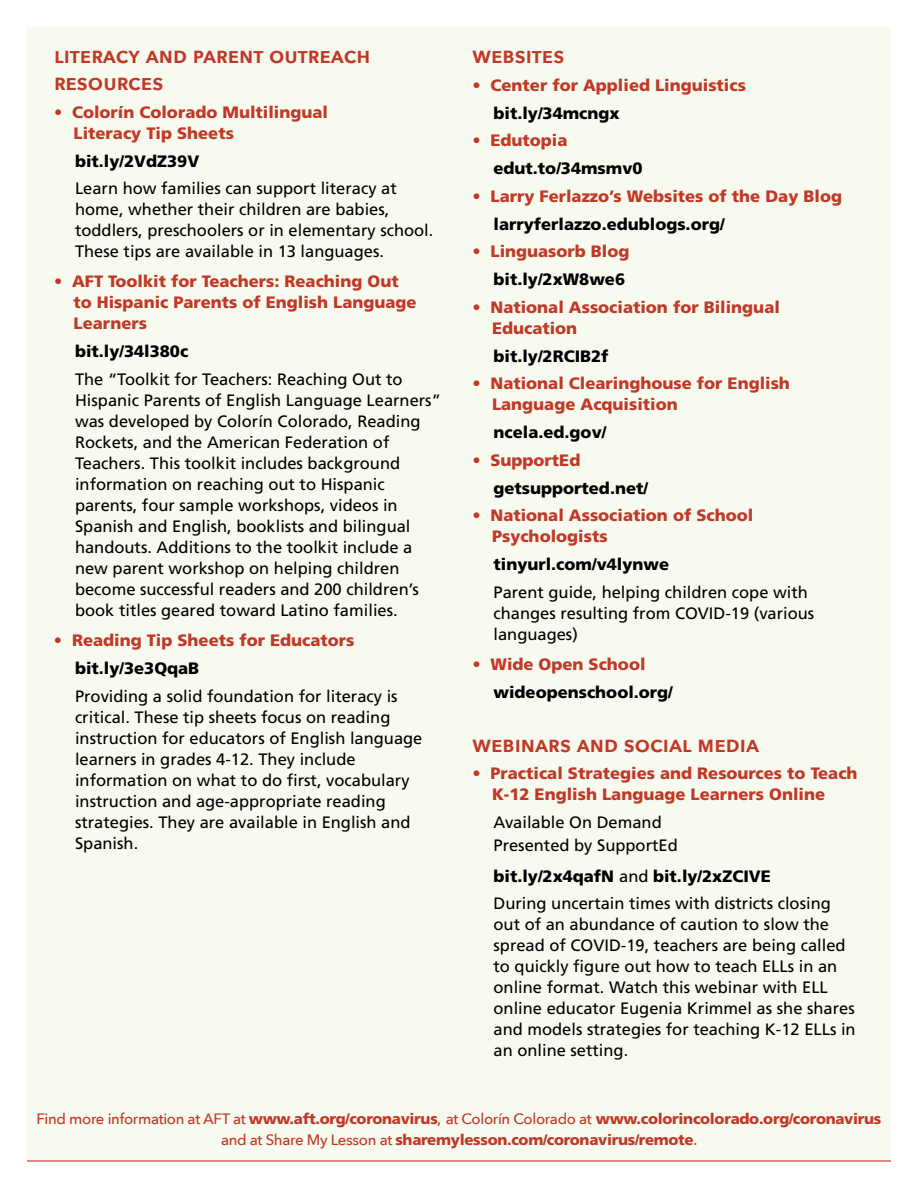
<style>
.page{position:relative;width:918px;height:1188px;background:#fff}
.page>*{position:absolute;margin:0;border:0;box-sizing:border-box;transform-origin:0 0}
.t1{font:600 22.5px/27px "Avenir Next";color:#c13827}
.t2{font:16.5px/21px "Frutiger LT Std";color:#000}
.t3{font:900 16.5px/21px "Frutiger LT Std";color:#c13827}
.t4{font:900 16.5px/27.8px "Frutiger LT Std";color:#000}
.t5{font:900 15px/21px "Frutiger LT Std";letter-spacing:-.02em;color:#c13827;text-align:center}
.s1{font-weight:400}
.s2{color:#000}
.s3{font-weight:400;color:#c13827}
.s4{color:#c13827}
.s5{font-weight:900}
.s6{font-family:"Avenir Next";font-weight:500}
</style>
<div class="page">
<div style="left:27px;top:27px;width:864px;height:1134px;background:#f7faef"></div>
<hr style="left:27px;top:1160px;width:864px;height:2px;background:#c13827">
<h1 class="t1" style="left:54px;top:41px;width:318px">literacy and parent outreach resources</h1>
<p class="t3" style="left:74px;top:101px;width:256px;text-indent:-20px"><span class="s1">•</span> Colorín Colorado Multilingual<br>Literacy Tip Sheets</p>
<p class="t4" style="left:75px;top:147px;width:126px">bit.ly/2VdZ39V</p>
<p class="t2" style="left:75px;top:178px;width:360px">Learn how families can support literacy at home, whether their children are babies, toddlers, preschoolers or in elementary school.<br>These tips are available in 13 languages.</p>
<p class="t3" style="left:74px;top:271px;width:345px;text-indent:-20px"><span class="s1">•</span> AFT Toolkit for Teachers: Reaching Out to Hispanic Parents of English Language<br>Learners</p>
<p class="t4" style="left:75px;top:337px;width:115px">bit.ly/34l380c</p>
<p class="t2" style="left:75px;top:369px;width:367px">The “Toolkit for Teachers: Reaching Out to Hispanic Parents of English Language Learners” was developed by Colorín Colorado, Reading Rockets, and the American Federation of Teachers. This toolkit includes background information on reaching out to Hispanic parents, four sample workshops, videos in Spanish and English, booklists and bilingual handouts. Additions to the toolkit include a new parent workshop on helping children become successful readers and 200 children’s book titles geared toward Latino families.</p>
<p class="t3" style="left:75px;top:626px;width:281px;line-height:27.8px;text-indent:-21px"><span class="s1">•</span> Reading Tip Sheets for Educators <span class="s2">bit.ly/3e3QqaB</span></p>
<p class="t2" style="left:75px;top:685px;width:349px">Providing a solid foundation for literacy is critical. These tip sheets focus on reading instruction for educators of English language learners in grades 4-12. They include information on what to do first, vocabulary instruction and age-appropriate reading strategies. They are available in English and Spanish.</p>
<h1 class="t1" style="left:472px;top:41px;width:93px">websites</h1>
<p class="t3" style="left:494px;top:71px;width:254px;line-height:27.8px;text-indent:-21px"><span class="s1">•</span> Center for Applied Linguistics <span class="s2">bit.ly/34mcngx</span></p>
<p class="t4" style="left:494px;top:127px;width:151px;text-indent:-21px"><span class="s3">•</span> <span class="s4">Edutopia </span>edut.to/34msmv0</p>
<p class="t3" style="left:494px;top:182px;width:350px;line-height:27.8px;text-indent:-21px"><span class="s1">•</span> Larry Ferlazzo’s Websites of the Day Blog <span class="s2">larryferlazzo.edublogs.org/</span></p>
<p class="t3" style="left:472px;top:238px;width:159px;line-height:27.8px;text-align:right"><span class="s1">•</span> Linguasorb Blog <span class="s2">bit.ly/2xW8we6</span></p>
<p class="t3" style="left:492px;top:296px;width:289px;text-indent:-20px"><span class="s1">•</span> National Association for Bilingual<br>Education</p>
<p class="t4" style="left:494px;top:342px;width:117px">bit.ly/2RCIB2f</p>
<p class="t3" style="left:492px;top:373px;width:299px;text-indent:-20px"><span class="s1">•</span> National Clearinghouse for English<br>Language Acquisition</p>
<p class="t4" style="left:494px;top:418px;width:114px">ncela.ed.gov/</p>
<p class="t4" style="left:494px;top:446px;width:156px;text-indent:-21px"><span class="s3">•</span> <span class="s4">SupportEd </span>getsupported.net/</p>
<p class="t3" style="left:492px;top:505px;width:263px;text-indent:-20px"><span class="s1">•</span> National Association of School<br>Psychologists</p>
<p class="t4" style="left:494px;top:550px;width:177px">tinyurl.com/v4lynwe</p>
<p class="t2" style="left:494px;top:582px;width:322px">Parent guide, helping children cope with changes resulting from COVID-19 (various languages)</p>
<p class="t4" style="left:494px;top:650px;width:181px;text-indent:-21px"><span class="s3">•</span> <span class="s4">Wide Open School </span>wideopenschool.org/</p>
<h1 class="t1" style="left:472px;top:730px;width:288px">webinars and social media</h1>
<p class="t3" style="left:492px;top:763px;width:367px;text-indent:-20px"><span class="s1">•</span> Practical Strategies and Resources to Teach<br>K-12 English Language Learners Online</p>
<p class="t2" style="left:494px;top:811px;width:186px;line-height:23.4px">Available On Demand<br>Presented by SupportEd</p>
<p class="t2" style="left:494px;top:862px;width:339px;line-height:27.8px"><span class="s5">bit.ly/2x4qafN</span> and <span class="s5">bit.ly/2xZCIVE<br></span>During uncertain times with districts closing</p>
<p class="t2" style="left:494px;top:914px;width:364px">out of an abundance of caution to slow the spread of COVID-19, teachers are being called to quickly figure out how to teach ELLs in an online format. Watch this webinar with ELL online educator Eugenia Krimmel as she shares and models strategies for teaching K-12 ELLs in an online setting.</p>
<p class="t5" style="left:37px;top:1108px;width:846px"><span class="s6">Find more information at AFT at</span> www.aft.org/coronavirus<span class="s1">,</span> <span class="s6">at Colorín Colorado at</span> www.colorincolorado.org/coronavirus <span class="s6">and at Share My Lesson at</span> sharemylesson.com/coronavirus/remote<span class="s6">.</span></p>
</div>
